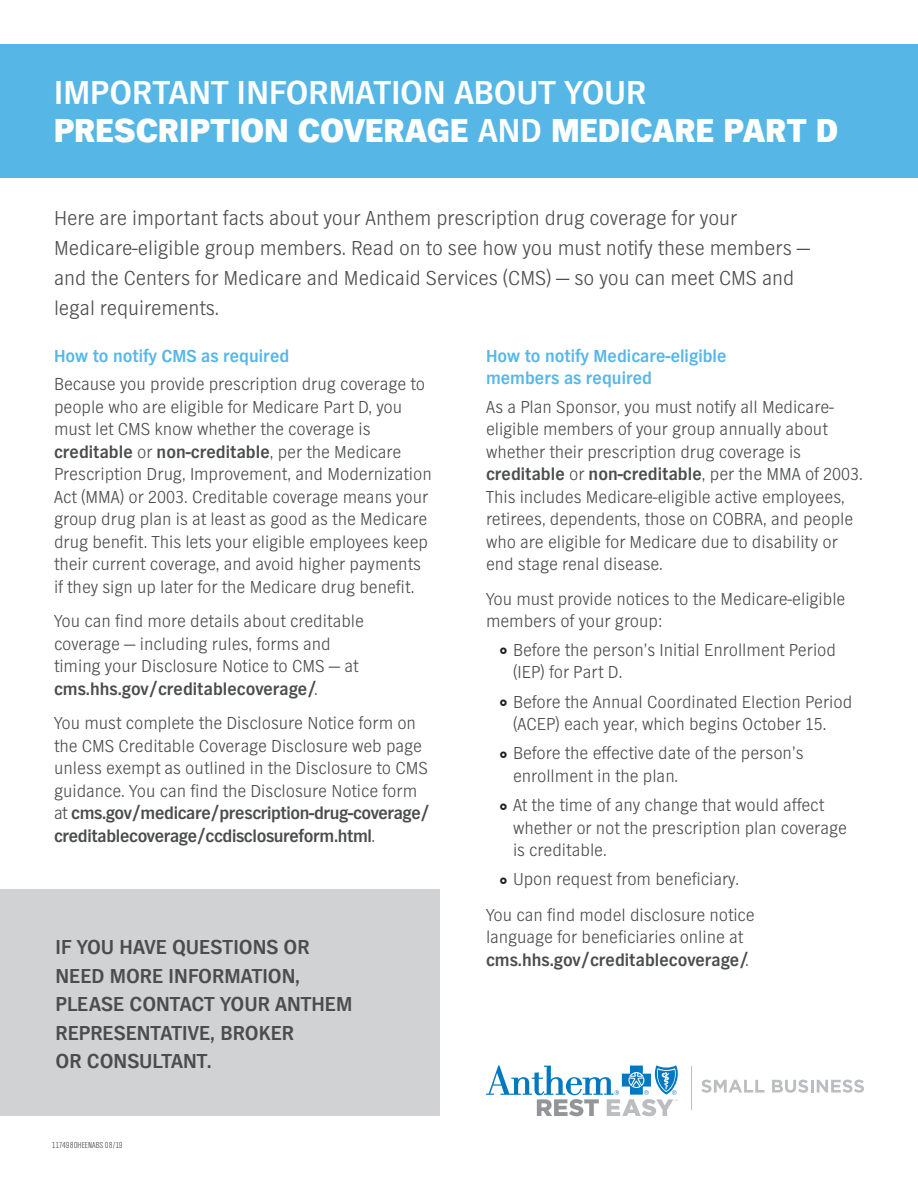
<style>
.page{position:relative;width:918px;height:1188px;background:#fff}
.page>*{position:absolute;margin:0;border:0;box-sizing:border-box;transform-origin:0 0}
.t1{font:800 34.5px/37.5px "TV Nord EF";color:#fff}
.t2{font:300 21px/30px "TV Nord EF";color:#4b4c4d}
.t3{font:700 21px/28.5px "TV Nord EF";color:#4b4c4d}
.t4{font:300 18px/22.5px "TV Nord EF";color:#4b4c4d}
.t5{font:700 18px/22.5px "TV Nord EF";color:#56b7e7}
.t6{font:300 9px "TV Nord Cond EF";color:#4b4c4d}
.s1{font-weight:700}
</style>
<div class="page">
<div style="left:0;top:44px;width:918px;height:134px;background:#56b7e7"></div>
<div style="left:0;top:890px;width:440px;height:226px;background:#d1d2d4"></div>
<hr style="left:691px;top:1066px;width:1px;height:44px;background:#bcbdc0">
<svg style="left:701px;top:1080px;width:64px;height:13px"></svg>
<svg style="left:772px;top:1080px;width:92px;height:13px"></svg>
<svg style="left:486px;top:1065px;width:192px;height:51px"></svg>
<h1 class="t1" style="left:54px;top:74px;width:786px"><span class="s1">IMPORTANT INFORMATION ABOUT YOUR<br></span>PRESCRIPTION COVERAGE <span class="s1">AND</span> MEDICARE PART D</h1>
<p class="t2" style="left:54px;top:203px;width:758px">Here are important facts about your Anthem prescription drug coverage for your Medicare-eligible group members. Read on to see how you must notify these members — and the Centers for Medicare and Medicaid Services (CMS) — so you can meet CMS and legal requirements.</p>
<p class="t5" style="left:54px;top:345px;width:237px">How to notify CMS as required</p>
<p class="t4" style="left:54px;top:373px;width:379px">Because you provide prescription drug coverage to people who are eligible for Medicare Part D, you must let CMS know whether the coverage is <span class="s1">creditable</span> or <span class="s1">non-creditable</span>, per the Medicare Prescription Drug, Improvement, and Modernization Act (MMA) or 2003. Creditable coverage means your group drug plan is at least as good as the Medicare drug benefit. This lets your eligible employees keep their current coverage, and avoid higher payments if they sign up later for the Medicare drug benefit.</p>
<p class="t4" style="left:54px;top:610px;width:311px">You can find more details about creditable coverage — including rules, forms and timing your Disclosure Notice to CMS — at <span class="s1">cms.hhs.gov/creditablecoverage/</span>.</p>
<p class="t4" style="left:54px;top:712px;width:377px">You must complete the Disclosure Notice form on the CMS Creditable Coverage Disclosure web page unless exempt as outlined in the Disclosure to CMS guidance. You can find the Disclosure Notice form at <span class="s1">cms.gov/medicare/prescription-drug-coverage/ creditablecoverage/ccdisclosureform.html</span>.</p>
<p class="t3" style="left:56px;top:933px;width:298px">IF YOU HAVE QUESTIONS OR<br>NEED MORE INFORMATION,<br>PLEASE CONTACT YOUR ANTHEM<br>REPRESENTATIVE, BROKER<br>OR CONSULTANT.</p>
<p class="t6" style="left:52px;top:1140px;width:72px">117498OHEENABS 08/19</p>
<p class="t5" style="left:486px;top:345px;width:242px">How to notify Medicare-eligible members as required</p>
<p class="t4" style="left:486px;top:396px;width:378px">As a Plan Sponsor, you must notify all Medicare&shy;eligible members of your group annually about whether their prescription drug coverage is <span class="s1">creditable</span> or <span class="s1">non-creditable</span>, per the MMA of 2003.<br>This includes Medicare-eligible active employees, retirees, dependents, those on COBRA, and people who are eligible for Medicare due to disability or end stage renal disease.</p>
<p class="t4" style="left:486px;top:588px;width:361px">You must provide notices to the Medicare-eligible members of your group:</p>
<p class="t4" style="left:513px;top:639px;width:325px">Before the person’s Initial Enrollment Period (IEP) for Part D.</p>
<p class="t4" style="left:513px;top:690px;width:341px">Before the Annual Coordinated Election Period (ACEP) each year, which begins October 15.</p>
<p class="t4" style="left:513px;top:742px;width:292px">Before the effective date of the person’s enrollment in the plan.</p>
<p class="t4" style="left:513px;top:794px;width:335px">At the time of any change that would affect whether or not the prescription plan coverage is creditable.</p>
<p class="t4" style="left:486px;top:862px;width:270px;line-height:35.2px;text-indent:27px">Upon request from beneficiary.<br>You can find model disclosure notice</p>
<p class="t4" style="left:486px;top:926px;width:264px">language for beneficiaries online at <span class="s1">cms.hhs.gov/creditablecoverage/</span>.</p>
</div>
